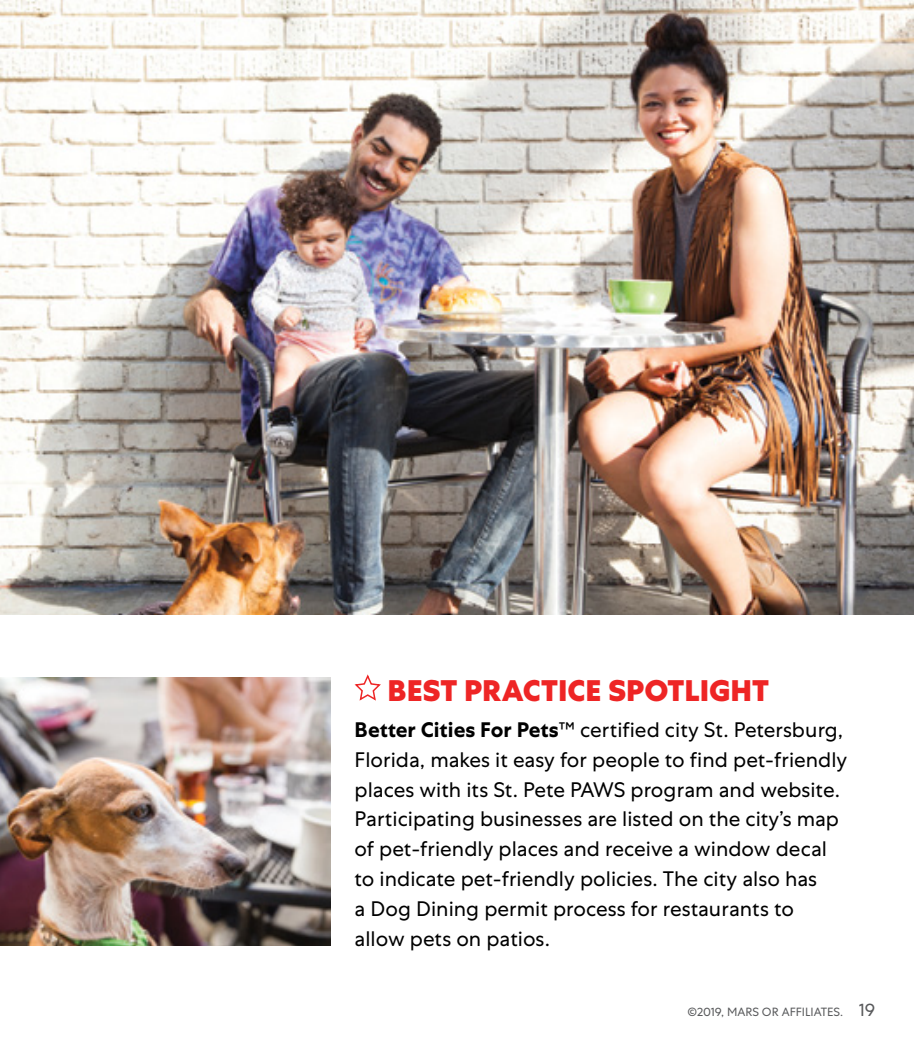
<style>
.page{position:relative;width:914px;height:1040px;background:#fff}
.page>*{position:absolute;margin:0;border:0;box-sizing:border-box;transform-origin:0 0}
.t1{font:800 29.75px "Mars Centra";color:#ee2525}
.t2{font:21px/29.8px "Mars Centra";color:#000}
.t3{font:11.9px "Mars Centra";color:#58595b}
.s1{font-weight:700}
.s2{font-size:17.85px}
</style>
<div class="page">
<img style="left:0;top:677px;width:331px;height:268px">
<img style="left:0;top:0;width:914px;height:614px">
<svg style="left:354px;top:674px;width:27px;height:27px"></svg>
<h1 class="t1" style="left:387px;top:672px;width:383px">BEST PRACTICE SPOTLIGHT</h1>
<p class="t2" style="left:354px;top:715px;width:494px"><span class="s1">Better Cities For Pets</span>™ certified city St. Petersburg, Florida, makes it easy for people to find pet-friendly places with its St. Pete PAWS program and website.<br>Participating businesses are listed on the city’s map of pet-friendly places and receive a window decal to indicate pet-friendly policies. The city also has<br>a Dog Dining permit process for restaurants to allow pets on patios.</p>
<p class="t3" style="left:687px;top:1005px;width:189px">©2019, MARS OR AFFILIATES. <span class="s2">19</span></p>
</div>
